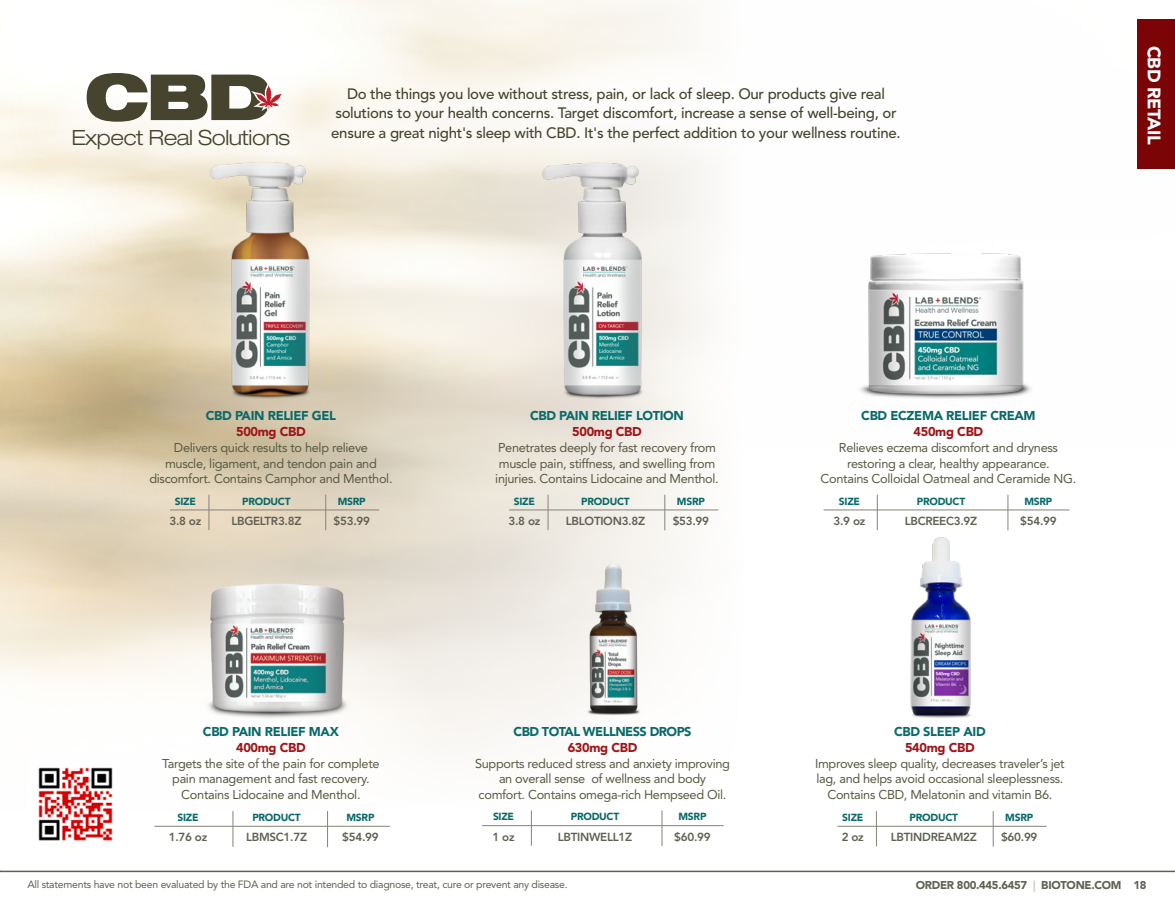
<style>
.page{position:relative;width:1175px;height:918px;background:#fff}
.page>*{position:absolute;margin:0;border:0;box-sizing:border-box;transform-origin:0 0}
.t1{font:300 expanded 21px "Helvetica Neue LT Std";letter-spacing:-.02em;color:#46442f}
.t2{font:900 18px "Avenir LT Std";letter-spacing:-.025em;color:#fff}
.t3{font:500 15px/19.5px "Avenir LT Std";letter-spacing:-.02em;color:#46442f;text-align:center}
.t4{font:12.75px/15.8px "Avenir LT Std";letter-spacing:-.025em;color:#5a5943;text-align:center}
.t5{font:900 12.75px "Avenir LT Std";letter-spacing:-.025em;color:#0a6a69}
.t6{font:900 12.75px "Avenir LT Std";letter-spacing:-.025em;color:#9e1519}
.t7{font:800 11.55px "Avenir LT Std";letter-spacing:-.025em;color:#616054}
.t8{font:900 11.25px "Avenir LT Std";letter-spacing:-.025em;color:#616054}
.t9{font:10.5px "Avenir LT Std";letter-spacing:-.025em;color:#616054}
.t10{font:900 10.2px "Avenir LT Std";letter-spacing:-.025em;color:#0a6a69}
.s1{color:#ccccc6}
</style>
<div class="page">
<img style="left:0;top:0;width:1174px;height:820px">
<hr style="left:482px;top:825px;width:241px;height:1px;background:#88877a">
<hr style="left:661px;top:810px;width:1px;height:36px;background:#88877a">
<hr style="left:531px;top:810px;width:1px;height:36px;background:#88877a">
<hr style="left:509px;top:509px;width:209px;height:1px;background:#88877a">
<hr style="left:664px;top:495px;width:1px;height:35px;background:#88877a">
<hr style="left:547px;top:495px;width:1px;height:35px;background:#88877a">
<hr style="left:170px;top:509px;width:209px;height:1px;background:#88877a">
<hr style="left:325px;top:495px;width:1px;height:35px;background:#88877a">
<hr style="left:208px;top:495px;width:1px;height:35px;background:#88877a">
<hr style="left:823px;top:509px;width:246px;height:1px;background:#88877a">
<hr style="left:1007px;top:495px;width:1px;height:35px;background:#88877a">
<hr style="left:876px;top:495px;width:1px;height:35px;background:#88877a">
<hr style="left:154px;top:826px;width:236px;height:1px;background:#88877a">
<hr style="left:327px;top:811px;width:1px;height:36px;background:#88877a">
<hr style="left:232px;top:811px;width:1px;height:36px;background:#88877a">
<hr style="left:837px;top:826px;width:209px;height:1px;background:#88877a">
<hr style="left:992px;top:811px;width:1px;height:36px;background:#88877a">
<hr style="left:876px;top:811px;width:1px;height:35px;background:#88877a">
<img style="left:190px;top:569px;width:171px;height:157px">
<img style="left:579px;top:554px;width:71px;height:170px">
<img style="left:899px;top:530px;width:86px;height:201px">
<div style="left:289px;top:43px;width:653px;height:141px;background:#fff"></div>
<img style="left:851px;top:240px;width:185px;height:173px">
<img style="left:536px;top:157px;width:142px;height:258px">
<img style="left:203px;top:152px;width:143px;height:262px">
<div style="left:0;top:631px;width:33px;height:287px;background:#fff;opacity:.85"></div>
<div style="left:0;top:842px;width:604px;height:76px;background:#fff"></div>
<div style="left:16px;top:16px;width:329px;height:189px;background:#fff;opacity:.75"></div>
<svg style="left:87px;top:73px;width:195px;height:49px"></svg>
<img style="left:30px;top:759px;width:90px;height:83px">
<hr style="left:0;top:871px;width:1174px;height:1px;background:#616054">
<div style="left:1137px;top:20px;width:37px;height:149px;background:#7a0406"></div>
<p class="t1" style="left:71px;top:125px;width:220px">Expect Real Solutions</p>
<p class="t3" style="left:331px;top:84px;width:571px">Do the things you love without stress, pain, or lack of sleep. Our products give real solutions to your health concerns. Target discomfort, increase a sense of well-being, or ensure a great night's sleep with CBD. It's the perfect addition to your wellness routine.</p>
<p class="t2" style="left:1164px;top:46px;width:100px;rotate:90deg">CBD RETAIL</p>
<p class="t5" style="left:206px;top:408px;width:132px">CBD PAIN RELIEF GEL</p>
<p class="t6" style="left:236px;top:424px;width:71px">500mg CBD</p>
<p class="t4" style="left:174px;top:440px;width:195px">Delivers quick results to help relieve</p>
<p class="t4" style="left:165px;top:455px;width:213px">muscle, ligament, and tendon pain and</p>
<p class="t4" style="left:149px;top:471px;width:245px">discomfort. Contains Camphor and Menthol.</p>
<p class="t10" style="left:175px;top:495px;width:23px">SIZE</p>
<p class="t10" style="left:242px;top:495px;width:50px">PRODUCT</p>
<p class="t10" style="left:338px;top:495px;width:29px">MSRP</p>
<p class="t7" style="left:169px;top:514px;width:33px">3.8 oz</p>
<p class="t7" style="left:231px;top:514px;width:72px">LBGELTR3.8Z</p>
<p class="t7" style="left:333px;top:514px;width:38px">$53.99</p>
<p class="t5" style="left:203px;top:724px;width:137px">CBD PAIN RELIEF MAX</p>
<p class="t6" style="left:236px;top:740px;width:71px">400mg CBD</p>
<p class="t4" style="left:162px;top:755px;width:219px">Targets the site of the pain for complete</p>
<p class="t4" style="left:172px;top:771px;width:199px">pain management and fast recovery.</p>
<p class="t4" style="left:181px;top:787px;width:181px">Contains Lidocaine and Menthol.</p>
<p class="t10" style="left:177px;top:811px;width:23px">SIZE</p>
<p class="t10" style="left:252px;top:811px;width:50px">PRODUCT</p>
<p class="t10" style="left:346px;top:811px;width:29px">MSRP</p>
<p class="t7" style="left:169px;top:831px;width:40px">1.76 oz</p>
<p class="t7" style="left:246px;top:831px;width:62px">LBMSC1.7Z</p>
<p class="t7" style="left:342px;top:831px;width:38px">$54.99</p>
<p class="t5" style="left:530px;top:408px;width:155px">CBD PAIN RELIEF LOTION</p>
<p class="t6" style="left:572px;top:424px;width:71px">500mg CBD</p>
<p class="t4" style="left:498px;top:440px;width:219px">Penetrates deeply for fast recovery from</p>
<p class="t4" style="left:495px;top:455px;width:225px;text-align:left">muscle pain, stiffness, and swelling from injuries. Contains Lidocaine and Menthol.</p>
<p class="t10" style="left:514px;top:495px;width:23px">SIZE</p>
<p class="t10" style="left:581px;top:495px;width:50px">PRODUCT</p>
<p class="t10" style="left:677px;top:495px;width:29px">MSRP</p>
<p class="t7" style="left:508px;top:514px;width:33px">3.8 oz</p>
<p class="t7" style="left:566px;top:514px;width:81px">LBLOTION3.8Z</p>
<p class="t7" style="left:672px;top:514px;width:38px">$53.99</p>
<p class="t5" style="left:513px;top:724px;width:180px">CBD TOTAL WELLNESS DROPS</p>
<p class="t6" style="left:567px;top:740px;width:71px">630mg CBD</p>
<p class="t4" style="left:475px;top:755px;width:256px">Supports reduced stress and anxiety improving an overall sense of wellness and body comfort. Contains omega-rich Hempseed Oil.</p>
<p class="t10" style="left:493px;top:811px;width:23px">SIZE</p>
<p class="t10" style="left:571px;top:811px;width:50px">PRODUCT</p>
<p class="t10" style="left:678px;top:811px;width:29px">MSRP</p>
<p class="t7" style="left:492px;top:830px;width:24px">1 oz</p>
<p class="t7" style="left:558px;top:830px;width:76px">LBTINWELL1Z</p>
<p class="t7" style="left:674px;top:830px;width:38px">$60.99</p>
<p class="t5" style="left:861px;top:408px;width:176px">CBD ECZEMA RELIEF CREAM</p>
<p class="t6" style="left:913px;top:424px;width:71px">450mg CBD</p>
<p class="t4" style="left:839px;top:440px;width:220px">Relieves eczema discomfort and dryness</p>
<p class="t4" style="left:847px;top:455px;width:204px">restoring a clear, healthy appearance.</p>
<p class="t4" style="left:820px;top:471px;width:257px">Contains Colloidal Oatmeal and Ceramide NG.</p>
<p class="t10" style="left:839px;top:495px;width:23px">SIZE</p>
<p class="t10" style="left:916px;top:495px;width:50px">PRODUCT</p>
<p class="t10" style="left:1024px;top:495px;width:29px">MSRP</p>
<p class="t7" style="left:833px;top:514px;width:33px">3.9 oz</p>
<p class="t7" style="left:904px;top:514px;width:74px">LBCREEC3.9Z</p>
<p class="t7" style="left:1020px;top:514px;width:38px">$54.99</p>
<p class="t5" style="left:894px;top:724px;width:93px">CBD SLEEP AID</p>
<p class="t6" style="left:905px;top:740px;width:71px">540mg CBD</p>
<p class="t4" style="left:815px;top:755px;width:251px">Improves sleep quality, decreases traveler’s jet lag, and helps avoid occasional sleeplessness.<br>Contains CBD, Melatonin and vitamin B6.</p>
<p class="t10" style="left:842px;top:811px;width:23px">SIZE</p>
<p class="t10" style="left:909px;top:811px;width:50px">PRODUCT</p>
<p class="t10" style="left:1005px;top:811px;width:29px">MSRP</p>
<p class="t7" style="left:841px;top:831px;width:24px">2 oz</p>
<p class="t7" style="left:891px;top:831px;width:87px">LBTINDREAM2Z</p>
<p class="t7" style="left:1001px;top:831px;width:38px">$60.99</p>
<p class="t9" style="left:27px;top:878px;width:542px">All statements have not been evaluated by the FDA and are not intended to diagnose, treat, cure or prevent any disease.</p>
<p class="t8" style="left:915px;top:879px;width:232px">ORDER 800.445.6457 <span class="s1">|</span> BIOTONE.COM 18</p>
</div>
